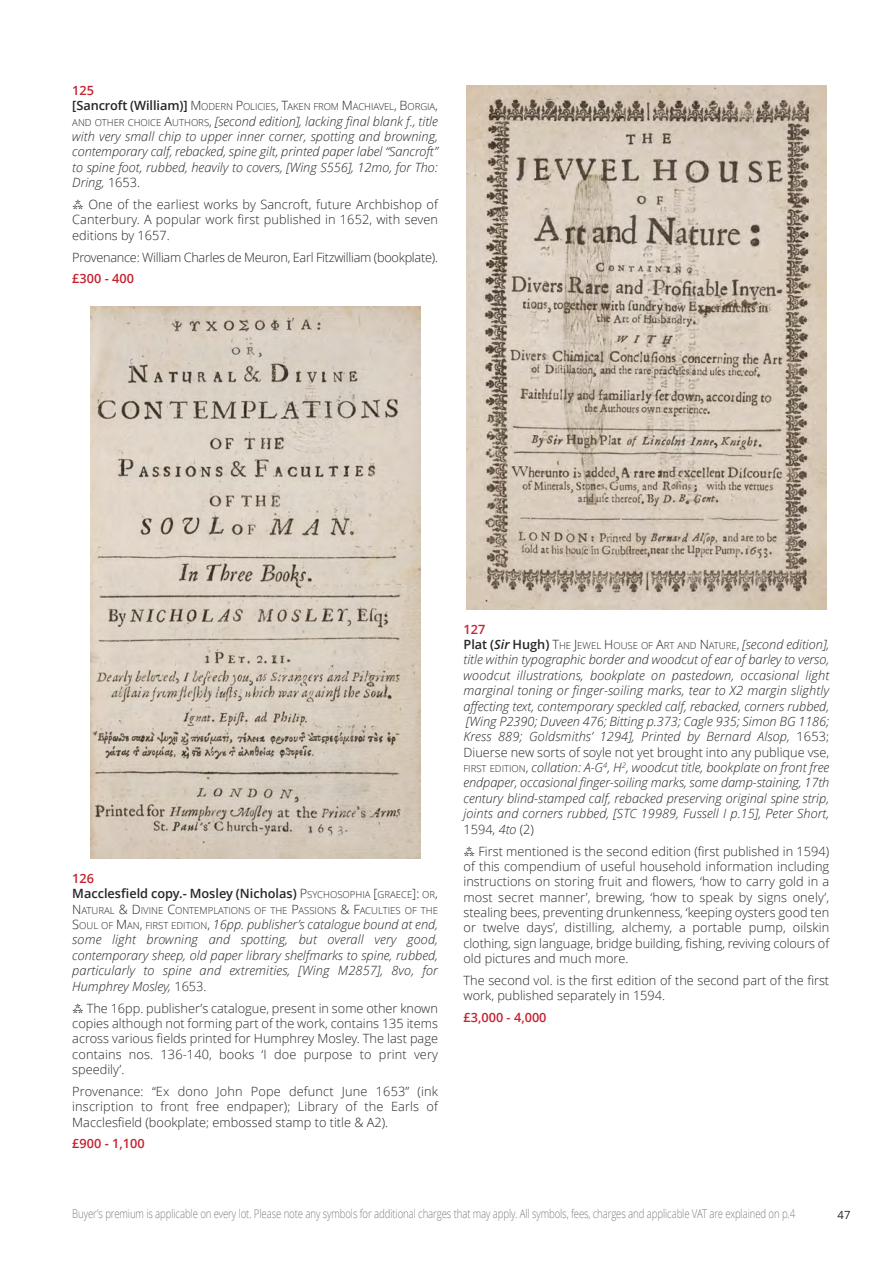
<style>
.page{position:relative;width:893px;height:1263px;background:#fff}
.page>*{position:absolute;margin:0;border:0;box-sizing:border-box;transform-origin:0 0}
.t1{font:italic 300 12.75px/15.5px "Open Sans";letter-spacing:.005em;color:#272526;text-align:justify}
.t2{font:300 12.75px/15.5px "Open Sans";color:#272526;text-align:justify}
.t3{font:300 12.75px "Open Sans";letter-spacing:-.02em;color:#272526}
.t4{font:600 12.75px "Open Sans";color:#272526}
.t5{font:600 12.75px "Open Sans";color:#c52230}
.t6{font:300 12px "Open Sans";letter-spacing:-.01em;color:#7d7c7d;scale:.8 1}
.t7{font:11.25px "Open Sans";color:#272526}
.t8{font:300 9.6px "Open Sans";color:#272526}
.s1{font-weight:600;font-size:12.75px}
.s2{font-size:12.75px}
.s3{font-style:normal;font-size:9.6px}
.s4{font-style:normal}
.s5{font-family:"Lucida Grande";font-weight:400}
.s6{font-weight:300}
.s7{font-weight:300;font-size:9.6px}
.s8{font-weight:600;font-style:italic;font-size:12.75px}
.s9{font-style:italic;font-size:12.75px}
</style>
<div class="page">
<img style="left:466px;top:85px;width:360px;height:525px">
<img style="left:91px;top:306px;width:329px;height:553px">
<p class="t5" style="left:72px;top:81px;width:23px">125</p>
<p class="t8" style="left:72px;top:100px;width:367px"><span class="s1">[Sancroft (William)]</span> <span class="s2">M</span>ODERN <span class="s2">P</span>OLICIES<span class="s2">, T</span>AKEN FROM <span class="s2">M</span>ACHIAVEL<span class="s2">, B</span>ORGIA<span class="s2">,</span></p>
<p class="t1" style="left:72px;top:113px;width:367px"><span class="s3">AND OTHER CHOICE</span> <span class="s4">A</span><span class="s3">UTHORS</span><span class="s4">,</span> [second edition], lacking final blank f., title with very small chip to upper inner corner, spotting and browning, contemporary calf, rebacked, spine gilt, printed paper label “Sancroft” to spine foot, rubbed, heavily to covers, [Wing S556], 12mo, for Tho:<br>Dring, <span class="s4">1653.</span></p>
<p class="t2" style="left:72px;top:196px;width:367px"><span class="s5">⁂</span> One of the earliest works by Sancroft, future Archbishop of Canterbury. A popular work first published in 1652, with seven editions by 1657.</p>
<p class="t3" style="left:72px;top:248px;width:367px">Provenance: William Charles de Meuron, Earl Fitzwilliam (bookplate).</p>
<p class="t5" style="left:72px;top:270px;width:63px">£300 - 400</p>
<p class="t5" style="left:72px;top:869px;width:23px">126</p>
<p class="t4" style="left:72px;top:885px;width:367px">Macclesfield copy.- Mosley (Nicholas) <span class="s6">P</span><span class="s7">SYCHOSOPHIA</span> <span class="s6">[</span><span class="s7">GRAECE</span><span class="s6">]:</span> <span class="s7">OR</span><span class="s6">,</span></p>
<p class="t8" style="left:72px;top:903px;width:367px"><span class="s2">N</span>ATURAL <span class="s2">&amp; D</span>IVINE <span class="s2">C</span>ONTEMPLATIONS OF THE <span class="s2">P</span>ASSIONS <span class="s2">&amp; F</span>ACULTIES OF THE</p>
<p class="t1" style="left:72px;top:916px;width:367px"><span class="s4">S</span><span class="s3">OUL OF</span> <span class="s4">M</span><span class="s3">AN</span><span class="s4">,</span> <span class="s3">FIRST EDITION</span><span class="s4">,</span> 16pp. publisher’s catalogue bound at end, some light browning and spotting, but overall very good, contemporary sheep, old paper library shelfmarks to spine, rubbed, particularly to spine and extremities, [Wing M2857], 8vo, for Humphrey Mosley, <span class="s4">1653.</span></p>
<p class="t2" style="left:72px;top:1000px;width:367px"><span class="s5">⁂</span> The 16pp. publisher’s catalogue, present in some other known copies although not forming part of the work, contains 135 items across various fields printed for Humphrey Mosley. The last page contains nos. 136-140, books ‘I doe purpose to print very speedily’.</p>
<p class="t2" style="left:72px;top:1083px;width:367px">Provenance: “Ex dono John Pope defunct June 1653” (ink inscription to front free endpaper); Library of the Earls of Macclesfield (bookplate; embossed stamp to title &amp; A2).</p>
<p class="t5" style="left:72px;top:1135px;width:74px">£900 - 1,100</p>
<p class="t5" style="left:463px;top:620px;width:23px">127</p>
<p class="t8" style="left:463px;top:639px;width:367px"><span class="s1">Plat (</span><span class="s8">Sir</span> <span class="s1">Hugh)</span> <span class="s2">T</span>HE <span class="s2">J</span>EWEL <span class="s2">H</span>OUSE OF <span class="s2">A</span>RT AND <span class="s2">N</span>ATURE<span class="s2">,</span> <span class="s9">[second edition],</span></p>
<p class="t1" style="left:463px;top:652px;width:367px">title within typographic border and woodcut of ear of barley to verso, woodcut illustrations, bookplate on pastedown, occasional light marginal toning or finger-soiling marks, tear to X2 margin slightly affecting text, contemporary speckled calf, rebacked, corners rubbed, [Wing P2390; Duveen 476; Bitting p.373; Cagle 935; Simon BG 1186; Kress 889; Goldsmiths’ 1294], Printed by Bernard Alsop, <span class="s4">1653; Diuerse new sorts of soyle not yet brought into any publique vse, </span><span class="s3">FIRST EDITION</span><span class="s4">,</span> collation: A-G<sup>4</sup>, H<sup>2</sup>, woodcut title, bookplate on front free endpaper, occasional finger-soiling marks, some damp-staining, 17th century blind-stamped calf, rebacked preserving original spine strip, joints and corners rubbed, [STC 19989, Fussell I p.15], Peter Short, <span class="s4">1594,</span> 4to <span class="s4">(2)</span></p>
<p class="t2" style="left:463px;top:843px;width:367px"><span class="s5">⁂</span> First mentioned is the second edition (first published in 1594) of this compendium of useful household information including instructions on storing fruit and flowers, ‘how to carry gold in a most secret manner’, brewing, ‘how to speak by signs onely’, stealing bees, preventing drunkenness, ‘keeping oysters good ten or twelve days’, distilling, alchemy, a portable pump, oilskin clothing, sign language, bridge building, fishing, reviving colours of old pictures and much more.</p>
<p class="t2" style="left:463px;top:972px;width:367px">The second vol. is the first edition of the second part of the first work, published separately in 1594.</p>
<p class="t5" style="left:463px;top:1008px;width:85px">£3,000 - 4,000</p>
<p class="t6" style="left:72px;top:1205px;width:905px">Buyer’s premium is applicable on every lot. Please note any symbols for additional charges that may apply. All symbols, fees, charges and applicable VAT are explained on p.4</p>
<p class="t7" style="left:838px;top:1207px;width:14px">47</p>
</div>
